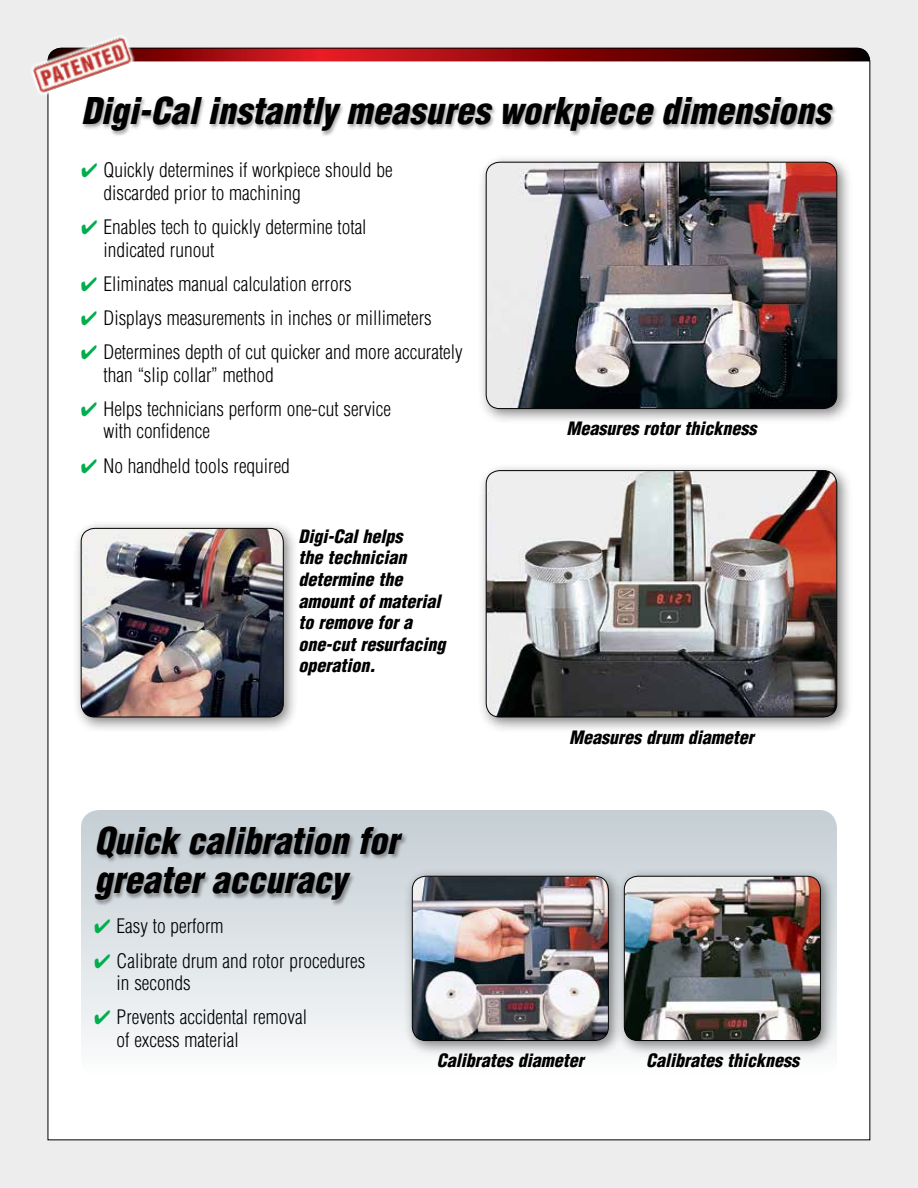
<style>
.page{position:relative;width:918px;height:1188px;background:#ededee}
.page>*{position:absolute;margin:0;border:0;box-sizing:border-box;transform-origin:0 0}
.t1{font:italic 900 condensed 36px/39px "Helvetica";color:#000}
.t2{font:300 condensed 19.5px/22.5px "Helvetica";color:#000}
.t3{font:italic 900 condensed 18px/21.6px "Helvetica";color:#000}
.s1{color:#00ae4d}
</style>
<div class="page">
<div style="left:48px;top:99px;width:822px;height:1041px;background:#fff"></div>
<div style="left:81px;top:96px;width:757px;height:41px;background:#000;opacity:.35"></div>
<div style="left:478px;top:154px;width:375px;height:270px;background:#000;opacity:.5"></div>
<img style="left:486px;top:162px;width:351px;height:247px">
<div style="left:486px;top:162px;width:351px;height:247px;border:1px solid #000;border-radius:14px"></div>
<div style="left:478px;top:462px;width:375px;height:271px;background:#000;opacity:.5"></div>
<img style="left:486px;top:471px;width:351px;height:246px">
<div style="left:486px;top:470px;width:351px;height:247px;border:1px solid #000;border-radius:14px"></div>
<svg style="left:47px;top:47px;width:823px;height:52px;background:#dcbdbe"></svg>
<img style="left:32px;top:36px;width:103px;height:59px">
<div style="left:73px;top:520px;width:226px;height:213px;background:#000;opacity:.5"></div>
<img style="left:81px;top:528px;width:202px;height:189px">
<div style="left:81px;top:528px;width:203px;height:189px;border:1px solid #000;border-radius:14px"></div>
<svg style="left:81px;top:810px;width:756px;height:267px"></svg>
<div style="left:93px;top:826px;width:315px;height:80px;background:#000;opacity:.35"></div>
<div style="left:404px;top:868px;width:220px;height:188px;background:#000;opacity:.5"></div>
<img style="left:412px;top:876px;width:196px;height:165px">
<div style="left:412px;top:876px;width:197px;height:165px;border:1px solid #000;border-radius:14px"></div>
<div style="left:616px;top:868px;width:220px;height:188px;background:#000;opacity:.5"></div>
<img style="left:624px;top:876px;width:196px;height:165px">
<div style="left:624px;top:876px;width:197px;height:165px;border:1px solid #000;border-radius:14px"></div>
<h1 class="t1" style="left:81px;top:91px;width:751px">Digi-Cal instantly measures workpiece dimensions</h1>
<p class="t2" style="left:104px;top:159px;width:291px;text-indent:-23px"><span class="s1">✔</span> Quickly determines if workpiece should be discarded prior to machining</p>
<p class="t2" style="left:104px;top:216px;width:265px;text-indent:-23px"><span class="s1">✔</span> Enables tech to quickly determine total indicated runout</p>
<p class="t2" style="left:81px;top:272px;width:272px"><span class="s1">✔</span> Eliminates manual calculation errors</p>
<p class="t2" style="left:81px;top:307px;width:352px"><span class="s1">✔</span> Displays measurements in inches or millimeters</p>
<p class="t2" style="left:104px;top:341px;width:361px;text-indent:-23px"><span class="s1">✔</span> Determines depth of cut quicker and more accurately than “slip collar” method</p>
<p class="t2" style="left:104px;top:398px;width:289px;text-indent:-23px"><span class="s1">✔</span> Helps technicians perform one-cut service with confidence</p>
<p class="t2" style="left:81px;top:454px;width:210px"><span class="s1">✔</span> No handheld tools required</p>
<p class="t3" style="left:567px;top:418px;width:191px">Measures rotor thickness</p>
<p class="t3" style="left:299px;top:525px;width:148px">Digi-Cal helps<br>the technician determine the amount of material to remove for a one-cut resurfacing operation.</p>
<h1 class="t1" style="left:94px;top:821px;width:306px">Quick calibration for greater accuracy</h1>
<p class="t2" style="left:94px;top:915px;width:131px"><span class="s1">✔</span> Easy to perform</p>
<p class="t2" style="left:117px;top:949px;width:250px;text-indent:-23px"><span class="s1">✔</span> Calibrate drum and rotor procedures in seconds</p>
<p class="t2" style="left:117px;top:1006px;width:192px;text-indent:-23px"><span class="s1">✔</span> Prevents accidental removal of excess material</p>
<p class="t3" style="left:569px;top:726px;width:186px">Measures drum diameter</p>
<p class="t3" style="left:437px;top:1049px;width:148px">Calibrates diameter</p>
<p class="t3" style="left:646px;top:1049px;width:154px">Calibrates thickness</p>
</div>
